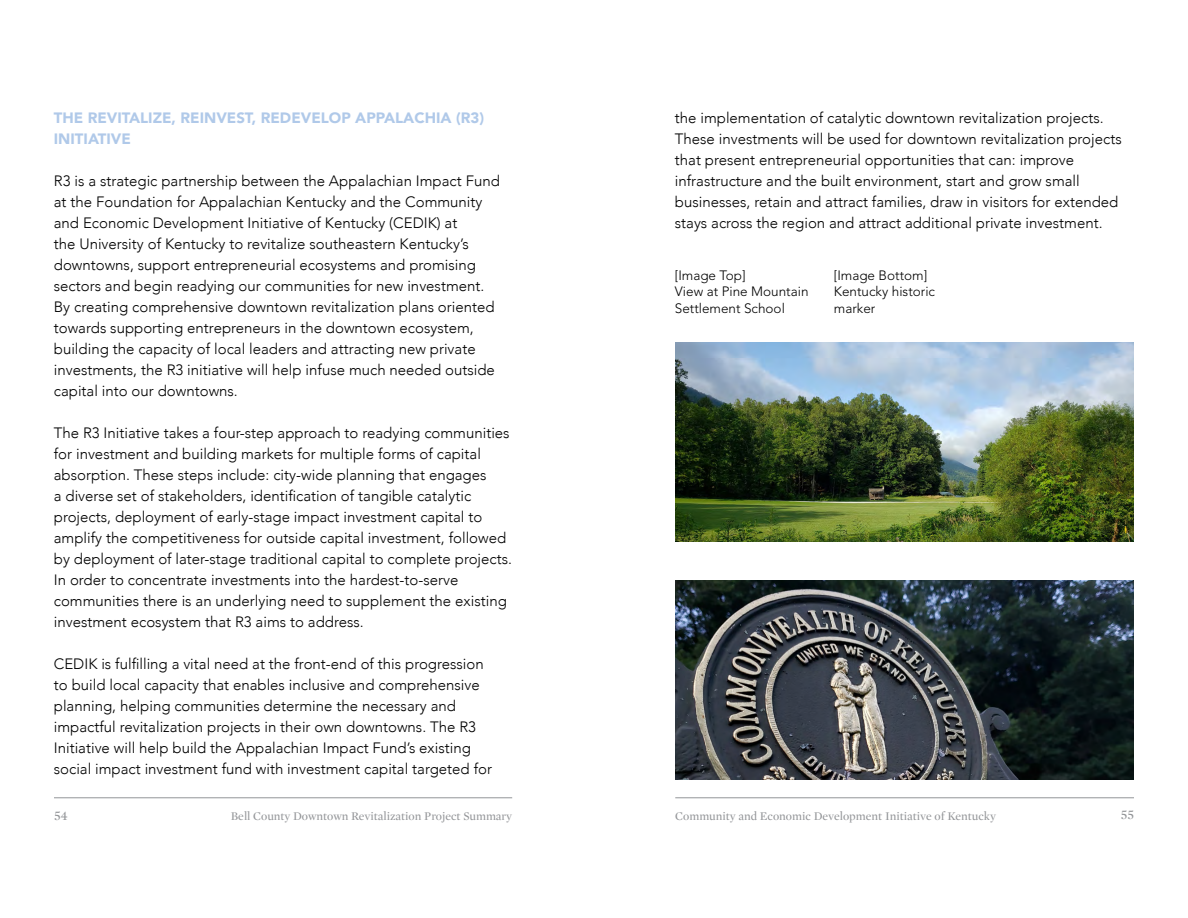
<style>
.page{position:relative;width:1188px;height:918px;background:#fff}
.page>*{position:absolute;margin:0;border:0;box-sizing:border-box;transform-origin:0 0}
.t1{font:300 15px/21px "Avenir";color:#000}
.t2{font:900 15px/21px "Avenir";color:#b0c9e9}
.t3{font:300 13.5px/16.2px "Avenir LT Std";color:#000}
.t4{font:13.5px "Mercury Display";color:#939598}
.t5{font:12px "Mercury Display";color:#939598}
</style>
<div class="page">
<hr style="left:54px;top:797px;width:458px;height:1px;background:#939598">
<hr style="left:675px;top:797px;width:459px;height:1px;background:#939598">
<img style="left:675px;top:342px;width:459px;height:199px">
<img style="left:675px;top:580px;width:459px;height:199px">
<p class="t2" style="left:54px;top:107px;width:432px">THE REVITALIZE, REINVEST, REDEVELOP APPALACHIA (R3)<br>INITIATIVE</p>
<p class="t1" style="left:54px;top:170px;width:448px">R3 is a strategic partnership between the Appalachian Impact Fund at the Foundation for Appalachian Kentucky and the Community and Economic Development Initiative of Kentucky (CEDIK) at<br>the University of Kentucky to revitalize southeastern Kentucky’s downtowns, support entrepreneurial ecosystems and promising sectors and begin readying our communities for new investment.<br>By creating comprehensive downtown revitalization plans oriented towards supporting entrepreneurs in the downtown ecosystem, building the capacity of local leaders and attracting new private investments, the R3 initiative will help infuse much needed outside capital into our downtowns.</p>
<p class="t1" style="left:54px;top:422px;width:460px">The R3 Initiative takes a four-step approach to readying communities for investment and building markets for multiple forms of capital absorption. These steps include: city-wide planning that engages<br>a diverse set of stakeholders, identification of tangible catalytic projects, deployment of early-stage impact investment capital to amplify the competitiveness for outside capital investment, followed by deployment of later-stage traditional capital to complete projects.<br>In order to concentrate investments into the hardest-to-serve communities there is an underlying need to supplement the existing investment ecosystem that R3 aims to address.</p>
<p class="t1" style="left:54px;top:653px;width:440px">CEDIK is fulfilling a vital need at the front-end of this progression to build local capacity that enables inclusive and comprehensive planning, helping communities determine the necessary and impactful revitalization projects in their own downtowns. The R3<br>Initiative will help build the Appalachian Impact Fund’s existing social impact investment fund with investment capital targeted for</p>
<p class="t1" style="left:675px;top:107px;width:448px">the implementation of catalytic downtown revitalization projects.<br>These investments will be used for downtown revitalization projects that present entrepreneurial opportunities that can: improve infrastructure and the built environment, start and grow small businesses, retain and attract families, draw in visitors for extended stays across the region and attract additional private investment.</p>
<p class="t3" style="left:675px;top:268px;width:135px">[Image Top]<br>View at Pine Mountain<br>Settlement School</p>
<p class="t3" style="left:834px;top:268px;width:103px">[Image Bottom]<br>Kentucky historic marker</p>
<p class="t4" style="left:54px;top:806px;width:16px">54</p>
<p class="t5" style="left:231px;top:807px;width:283px">Bell County Downtown Revitalization Project Summary</p>
<p class="t5" style="left:675px;top:807px;width:322px">Community and Economic Development Initiative of Kentucky</p>
<p class="t4" style="left:1121px;top:805px;width:15px">55</p>
</div>
